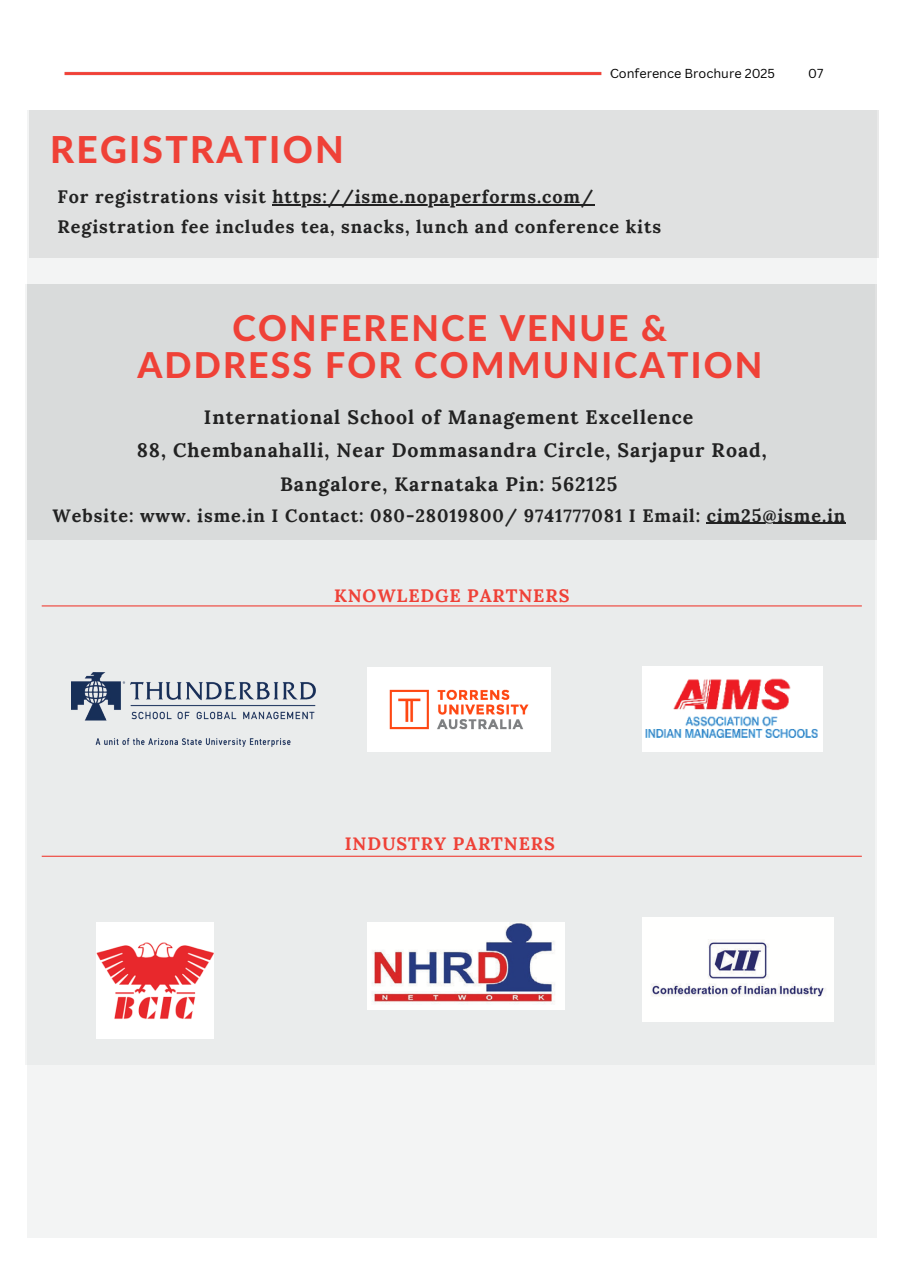
<style>
.page{position:relative;width:906px;height:1275px;background:#fff}
.page>*{position:absolute;margin:0;border:0;box-sizing:border-box;transform-origin:0 0}
.t1{font:800 37.2px "Lato Latin";letter-spacing:.06em;color:#ef4137}
.t2{font:800 35.7px/37.2px "Lato Latin";letter-spacing:.06em;color:#ef4137;text-align:center}
.t3{font:700 19.5px/33.8px "Lora";letter-spacing:.05em;color:#222;text-align:center}
.t4{font:700 18px "Lora";letter-spacing:.05em;color:#222}
.t5{font:700 18px "Lora";letter-spacing:.05em;color:#ef4137}
.t6{font:12.6px "Canva Sans";color:#000}
</style>
<div class="page">
<img style="left:64px;top:71px;width:538px;height:5px">
<div style="left:27px;top:110px;width:849px;height:1127px;background:#f3f4f4"></div>
<div style="left:29px;top:110px;width:849px;height:148px;background:#e0e1e1"></div>
<div style="left:25px;top:284px;width:849px;height:780px;background:#eaecec"></div>
<div style="left:27px;top:284px;width:849px;height:256px;background:#d9dbdb"></div>
<hr style="left:42px;top:605px;width:820px;height:1px;background:#ef4137">
<hr style="left:42px;top:855px;width:820px;height:2px;background:#ef4137">
<img style="left:72px;top:672px;width:244px;height:74px">
<img style="left:642px;top:918px;width:191px;height:103px">
<img style="left:367px;top:922px;width:197px;height:88px">
<img style="left:96px;top:922px;width:117px;height:116px">
<img style="left:642px;top:666px;width:180px;height:85px">
<img style="left:367px;top:667px;width:184px;height:84px">
<hr style="left:272px;top:204px;width:322px;height:1px;background:#222">
<hr style="left:706px;top:523px;width:140px;height:1px;background:#222">
<p class="t6" style="left:610px;top:64px;width:166px">Conference Brochure 2025</p>
<p class="t6" style="left:808px;top:64px;width:17px">07</p>
<p class="t1" style="left:50px;top:133px;width:295px">REGISTRATION</p>
<h3 class="t4" style="left:58px;top:185px;width:537px">For registrations visit https://isme.nopaperforms.com/</h3>
<h1 class="t4" style="left:58px;top:215px;width:605px">Registration fee includes tea, snacks, lunch and conference kits</h1>
<h1 class="t2" style="left:137px;top:312px;width:626px">CONFERENCE VENUE &amp;<br>ADDRESS FOR COMMUNICATION</h1>
<h2 class="t3" style="left:137px;top:399px;width:631px">International School of Management Excellence<br>88, Chembanahalli, Near Dommasandra Circle, Sarjapur Road,<br>Bangalore, Karnataka Pin: 562125</h2>
<h2 class="t4" style="left:53px;top:503px;width:794px">Website: www. isme.in I Contact: 080-28019800/ 9741777081 I Email: cim25@isme.in</h2>
<p class="t5" style="left:334px;top:583px;width:237px">KNOWLEDGE PARTNERS</p>
<p class="t5" style="left:345px;top:832px;width:212px">INDUSTRY PARTNERS</p>
</div>
